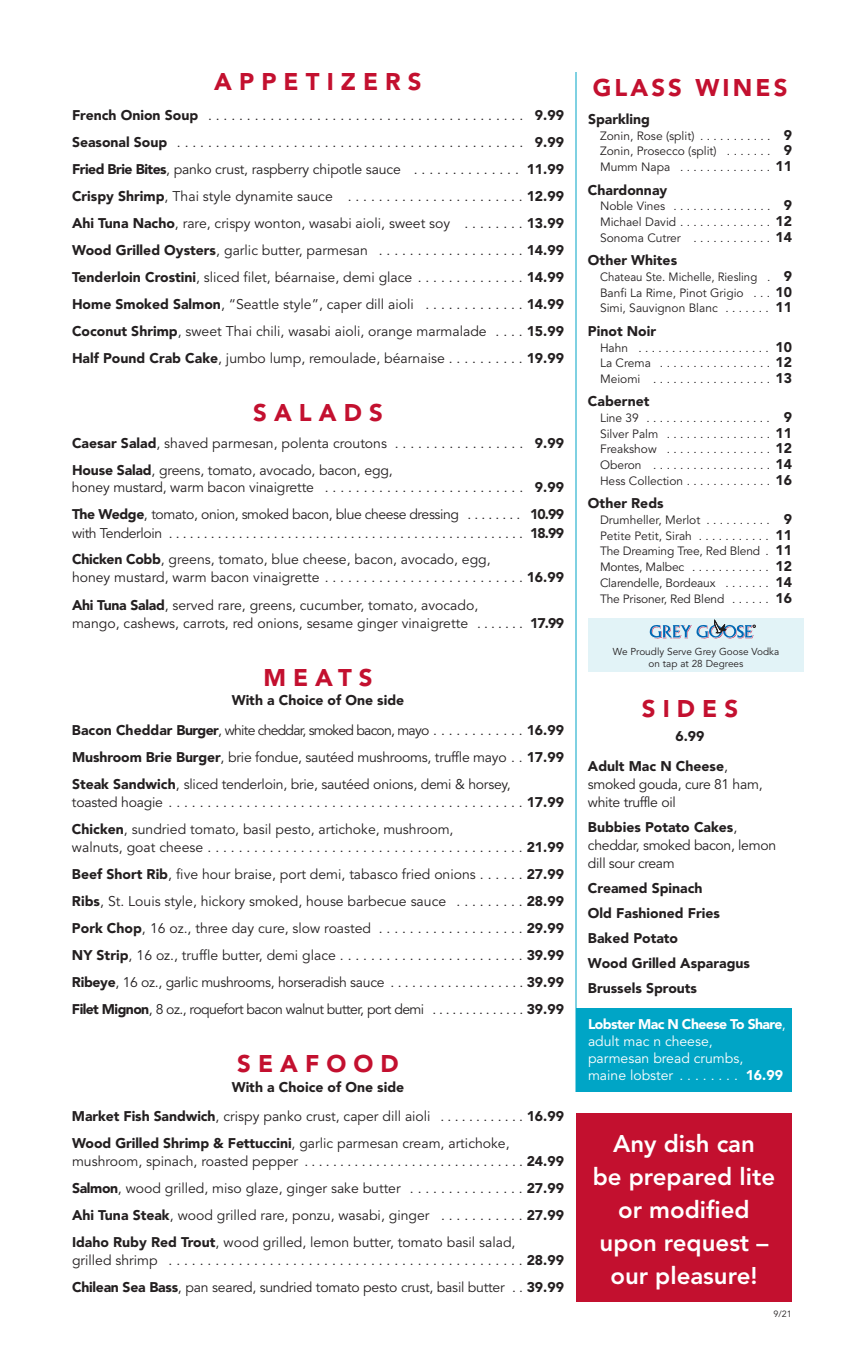
<style>
.page{position:relative;width:864px;height:1368px;background:#fff}
.page>*{position:absolute;margin:0;border:0;box-sizing:border-box;transform-origin:0 0}
.t1{font:800 24px/33px "Avenir";color:#fff;text-align:center}
.t2{font:900 24px "Avenir";letter-spacing:.295em;color:#c3102f}
.t3{font:900 24px "Avenir";letter-spacing:.13em;color:#c3102f}
.t4{font:14px/27px "Avenir";color:#231f20}
.t5{font:900 14px/25px "Avenir";color:#231f20}
.t6{font:14px/27px "Avenir";letter-spacing:-.03em;color:#231f20}
.t7{font:14px/18px "Avenir";letter-spacing:-.02em;color:#231f20}
.t8{font:14px/17px "Avenir";color:#fff}
.t9{font:12px/15.7px "Avenir";color:#231f20;text-align:justify}
.t10{font:12px/15.7px "Avenir";color:#231f20;text-align:justify;scale:.95 1}
.t11{font:10px/12px "Avenir";letter-spacing:.005em;color:#231f20;text-align:center}
.t12{font:9px "Avenir";color:#231f20}
.s1{font-weight:900}
.s2{font-weight:400}
.s3{font-weight:900;font-size:14px}
</style>
<div class="page">
<div style="left:576px;top:1113px;width:216px;height:189px;background:#c3102f"></div>
<div style="left:588px;top:618px;width:216px;height:54px;background:#e2f3f7"></div>
<svg style="left:649px;top:620px;width:107px;height:19px"></svg>
<hr style="left:576px;top:72px;width:1px;height:1020px;background:#00a5c6">
<div style="left:576px;top:1008px;width:216px;height:84px;background:#00a5c6"></div>
<h1 class="t2" style="left:214px;top:61px;width:209px">APPETIZERS</h1>
<p class="t4" style="left:72px;top:102px;width:494px;text-align:justify"><span class="s1">French Onion Soup</span> . . . . . . . . . . . . . . . . . . . . . . . . . . . . . . . . . . . . . . . . . <span class="s1">9.99<br>Seasonal Soup</span> . . . . . . . . . . . . . . . . . . . . . . . . . . . . . . . . . . . . . . . . . . . . . <span class="s1">9.99<br>Fried Brie Bites</span>, panko crust, raspberry chipotle sauce . . . . . . . . . . . . . . <span class="s1">11.99<br>Crispy Shrimp</span>, Thai style dynamite sauce . . . . . . . . . . . . . . . . . . . . . . . <span class="s1">12.99<br>Ahi Tuna Nacho</span>, rare, crispy wonton, wasabi aioli, sweet soy . . . . . . . . <span class="s1">13.99<br>Wood Grilled Oysters</span>, garlic butter, parmesan . . . . . . . . . . . . . . . . . . . <span class="s1">14.99<br>Tenderloin Crostini</span>, sliced filet, béarnaise, demi glace . . . . . . . . . . . . . . <span class="s1">14.99<br>Home Smoked Salmon</span>, “Seattle style”, caper dill aioli . . . . . . . . . . . . . <span class="s1">14.99<br>Coconut Shrimp</span>, sweet Thai chili, wasabi aioli, orange marmalade . . . . <span class="s1">15.99<br>Half Pound Crab Cake</span>, jumbo lump, remoulade, béarnaise . . . . . . . . . . <span class="s1">19.99</span></p>
<h1 class="t2" style="left:253px;top:392px;width:131px">SALADS</h1>
<p class="t4" style="left:72px;top:429px;width:494px"><span class="s1">Caesar Salad</span>, shaved parmesan, polenta croutons . . . . . . . . . . . . . . . . . <span class="s1">9.99<br>House Salad</span>, greens, tomato, avocado, bacon, egg,</p>
<p class="t6" style="left:72px;top:474px;width:494px">honey mustard, warm bacon vinaigrette . . . . . . . . . . . . . . . . . . . . . . . . . . <span class="s1">9.99<br>The Wedge</span>, tomato, onion, smoked bacon, blue cheese dressing . . . . . . . . <span class="s1">10.99</span></p>
<p class="t4" style="left:72px;top:519px;width:494px">with Tenderloin . . . . . . . . . . . . . . . . . . . . . . . . . . . . . . . . . . . . . . . . . . . . . . . . . . . <span class="s1">18.99<br>Chicken Cobb</span>, greens, tomato, blue cheese, bacon, avocado, egg,</p>
<p class="t4" style="left:72px;top:564px;width:494px">honey mustard, warm bacon vinaigrette . . . . . . . . . . . . . . . . . . . . . . . . . . <span class="s1">16.99<br>Ahi Tuna Salad</span>, served rare, greens, cucumber, tomato, avocado,</p>
<p class="t4" style="left:72px;top:609px;width:494px">mango, cashews, carrots, red onions, sesame ginger vinaigrette . . . . . . . <span class="s1">17.99</span></p>
<h1 class="t2" style="left:263px;top:657px;width:111px">MEATS</h1>
<p class="t5" style="left:72px;top:685px;width:494px;line-height:30px;text-align:center">With a Choice of One side<br>Bacon Cheddar Burger<span class="s2">, white cheddar, smoked bacon, mayo . . . . . . . . . . . .</span> 16.99</p>
<p class="t4" style="left:72px;top:744px;width:494px"><span class="s1">Mushroom Brie Burger</span>, brie fondue, sautéed mushrooms, truffle mayo . . <span class="s1">17.99<br>Steak Sandwich</span>, sliced tenderloin, brie, sautéed onions, demi &amp; horsey,</p>
<p class="t4" style="left:72px;top:789px;width:494px">toasted hoagie . . . . . . . . . . . . . . . . . . . . . . . . . . . . . . . . . . . . . . . . . . . . . . <span class="s1">17.99<br>Chicken</span>, sundried tomato, basil pesto, artichoke, mushroom,</p>
<p class="t4" style="left:72px;top:834px;width:494px;text-align:justify">walnuts, goat cheese . . . . . . . . . . . . . . . . . . . . . . . . . . . . . . . . . . . . . . . . . <span class="s1">21.99<br>Beef Short Rib</span>, five hour braise, port demi, tabasco fried onions . . . . . . <span class="s1">27.99<br>Ribs</span>, St. Louis style, hickory smoked, house barbecue sauce . . . . . . . . . <span class="s1">28.99<br>Pork Chop</span>, 16 oz., three day cure, slow roasted . . . . . . . . . . . . . . . . . . . <span class="s1">29.99<br>NY Strip</span>, 16 oz., truffle butter, demi glace . . . . . . . . . . . . . . . . . . . . . . . . <span class="s1">39.99<br>Ribeye</span>, 16 oz., garlic mushrooms, horseradish sauce . . . . . . . . . . . . . . . . . . . <span class="s1">39.99<br>Filet Mignon</span>, 8 oz., roquefort bacon walnut butter, port demi . . . . . . . . . . . . . . <span class="s1">39.99</span></p>
<h1 class="t2" style="left:237px;top:1044px;width:163px">SEAFOOD</h1>
<p class="t4" style="left:72px;top:1073px;width:494px;line-height:29px;text-align:center"><span class="s1">With a Choice of One side<br>Market Fish Sandwich</span>, crispy panko crust, caper dill aioli . . . . . . . . . . . . <span class="s1">16.99</span></p>
<p class="t4" style="left:72px;top:1135px;width:494px;line-height:18px"><span class="s1">Wood Grilled Shrimp &amp; Fettuccini</span>, garlic parmesan cream, artichoke, mushroom, spinach, roasted pepper . . . . . . . . . . . . . . . . . . . . . . . . . . . . . . . <span class="s1">24.99</span></p>
<p class="t4" style="left:72px;top:1175px;width:494px;text-align:justify"><span class="s1">Salmon</span>, wood grilled, miso glaze, ginger sake butter . . . . . . . . . . . . . . . <span class="s1">27.99<br>Ahi Tuna Steak</span>, wood grilled rare, ponzu, wasabi, ginger . . . . . . . . . . . <span class="s1">27.99<br>Idaho Ruby Red Trout</span>, wood grilled, lemon butter, tomato basil salad,</p>
<p class="t4" style="left:72px;top:1247px;width:494px">grilled shrimp . . . . . . . . . . . . . . . . . . . . . . . . . . . . . . . . . . . . . . . . . . . . . . <span class="s1">28.99<br>Chilean Sea Bass</span>, pan seared, sundried tomato pesto crust, basil butter . . <span class="s1">39.99</span></p>
<h1 class="t3" style="left:593px;top:67px;width:196px">GLASS WINES</h1>
<p class="t5" style="left:588px;top:106px;width:63px">Sparkling</p>
<p class="t9" style="left:600px;top:128px;width:194px">Zonin, Rose (split) . . . . . . . . . . . <span class="s3">9<br></span>Zonin, Prosecco (split) . . . . . . . <span class="s3">9<br></span>Mumm Napa . . . . . . . . . . . . . . <span class="s3">11</span></p>
<p class="t5" style="left:588px;top:177px;width:81px">Chardonnay</p>
<p class="t9" style="left:600px;top:199px;width:194px">Noble Vines . . . . . . . . . . . . . . . <span class="s3">9<br></span>Michael David . . . . . . . . . . . . . . <span class="s3">12<br></span>Sonoma Cutrer . . . . . . . . . . . . <span class="s3">14</span></p>
<p class="t5" style="left:588px;top:247px;width:91px">Other Whites</p>
<p class="t10" style="left:600px;top:269px;width:204px">Chateau Ste. Michelle, Riesling . <span class="s3">9<br></span>Banfi La Rime, Pinot Grigio . . . <span class="s3">10<br></span>Simi, Sauvignon Blanc . . . . . . . <span class="s3">11</span></p>
<p class="t5" style="left:588px;top:318px;width:70px">Pinot Noir</p>
<p class="t9" style="left:600px;top:340px;width:194px">Hahn . . . . . . . . . . . . . . . . . . . . <span class="s3">10<br></span>La Crema . . . . . . . . . . . . . . . . . <span class="s3">12<br></span>Meiomi . . . . . . . . . . . . . . . . . . <span class="s3">13</span></p>
<p class="t5" style="left:588px;top:389px;width:63px">Cabernet</p>
<p class="t9" style="left:600px;top:410px;width:194px">Line 39 . . . . . . . . . . . . . . . . . . . <span class="s3">9<br></span>Silver Palm . . . . . . . . . . . . . . . . <span class="s3">11<br></span>Freakshow . . . . . . . . . . . . . . . . <span class="s3">12<br></span>Oberon . . . . . . . . . . . . . . . . . . <span class="s3">14<br></span>Hess Collection . . . . . . . . . . . . . <span class="s3">16</span></p>
<p class="t5" style="left:588px;top:491px;width:77px">Other Reds</p>
<p class="t9" style="left:600px;top:512px;width:194px">Drumheller, Merlot . . . . . . . . . . <span class="s3">9<br></span>Petite Petit, Sirah . . . . . . . . . . . <span class="s3">11<br></span>The Dreaming Tree, Red Blend . <span class="s3">11<br></span>Montes, Malbec . . . . . . . . . . . . <span class="s3">12<br></span>Clarendelle, Bordeaux . . . . . . . <span class="s3">14<br></span>The Prisoner, Red Blend . . . . . . <span class="s3">16</span></p>
<p class="t11" style="left:613px;top:646px;width:168px">We Proudly Serve Grey Goose Vodka on tap at 28 Degrees</p>
<h1 class="t2" style="left:642px;top:688px;width:98px">SIDES</h1>
<p class="t5" style="left:588px;top:721px;width:141px;line-height:30px;text-indent:87px">6.99<br>Adult Mac N Cheese<span class="s2">,</span></p>
<p class="t7" style="left:588px;top:775px;width:176px">smoked gouda, cure 81 ham, white truffle oil</p>
<p class="t7" style="left:588px;top:818px;width:190px"><span class="s1">Bubbies Potato Cakes</span>, cheddar, smoked bacon, lemon dill sour cream</p>
<p class="t5" style="left:588px;top:875px;width:164px">Creamed Spinach<br>Old Fashioned Fries<br>Baked Potato<br>Wood Grilled Asparagus<br>Brussels Sprouts</p>
<p class="t8" style="left:588px;top:1016px;width:199px"><span class="s1">Lobster Mac N Cheese To Share</span>, adult mac n cheese,<br>parmesan bread crumbs,<br>maine lobster . . . . . . . . <span class="s1">16.99</span></p>
<h1 class="t1" style="left:593px;top:1127px;width:184px">Any dish can<br>be prepared lite or modified upon request – our pleasure!</h1>
<p class="t12" style="left:774px;top:1309px;width:20px">9/21</p>
</div>
